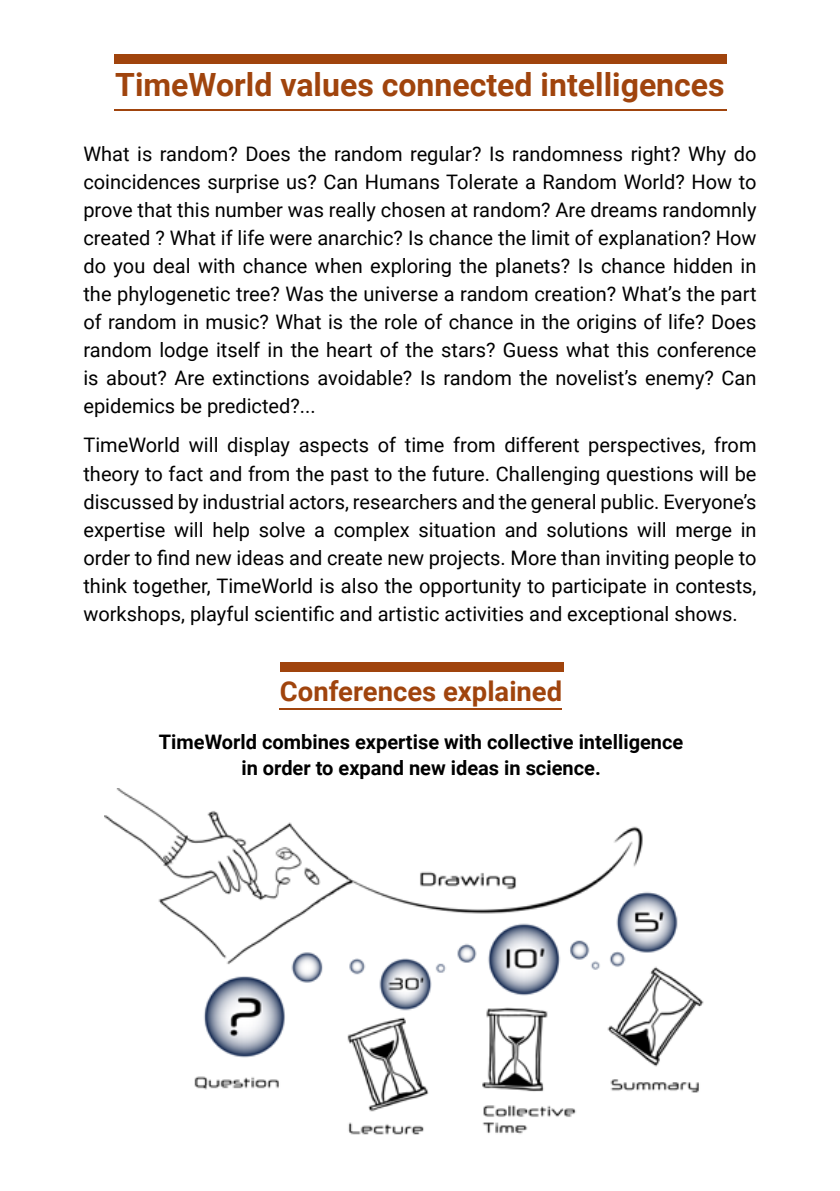
<style>
.page{position:relative;width:840px;height:1191px;background:#fff}
.page>*{position:absolute;margin:0;border:0;box-sizing:border-box;transform-origin:0 0}
.t1{font:700 32px "Roboto";color:#a0440d}
.t2{font:700 27.4px "Roboto";color:#a0440d}
.t3{font:20px/28px "Roboto";color:#000;text-align:justify}
.t4{font:700 20px/26px "Roboto";color:#000;text-align:center}
</style>
<div class="page">
<img style="left:104px;top:788px;width:600px;height:347px">
<div style="left:114px;top:54px;width:612px;height:10px;background:#a0440d"></div>
<hr style="left:114px;top:109px;width:612px;height:2px;background:#a0440d">
<div style="left:280px;top:662px;width:283px;height:10px;background:#a0440d"></div>
<hr style="left:279px;top:708px;width:282px;height:2px;background:#a0440d">
<h1 class="t1" style="left:115px;top:62px;width:610px">TimeWorld values connected intelligences</h1>
<p class="t3" style="left:83px;top:139px;width:674px">What is random? Does the random regular? Is randomness right? Why do coincidences surprise us? Can Humans Tolerate a Random World? How to prove that this number was really chosen at random? Are dreams randomnly created ? What if life were anarchic? Is chance the limit of explanation? How do you deal with chance when exploring the planets? Is chance hidden in the phylogenetic tree? Was the universe a random creation? What’s the part of random in music? What is the role of chance in the origins of life? Does random lodge itself in the heart of the stars? Guess what this conference is about? Are extinctions avoidable? Is random the novelist’s enemy? Can epidemics be predicted?...</p>
<p class="t3" style="left:83px;top:430px;width:674px">TimeWorld will display aspects of time from different perspectives, from theory to fact and from the past to the future. Challenging questions will be discussed by industrial actors, researchers and the general public. Everyone’s expertise will help solve a complex situation and solutions will merge in order to find new ideas and create new projects. More than inviting people to think together, TimeWorld is also the opportunity to participate in contests, workshops, playful scientific and artistic activities and exceptional shows.</p>
<h2 class="t2" style="left:280px;top:672px;width:283px">Conferences explained</h2>
<p class="t4" style="left:159px;top:728px;width:526px">TimeWorld combines expertise with collective intelligence in order to expand new ideas in science.</p>
</div>
